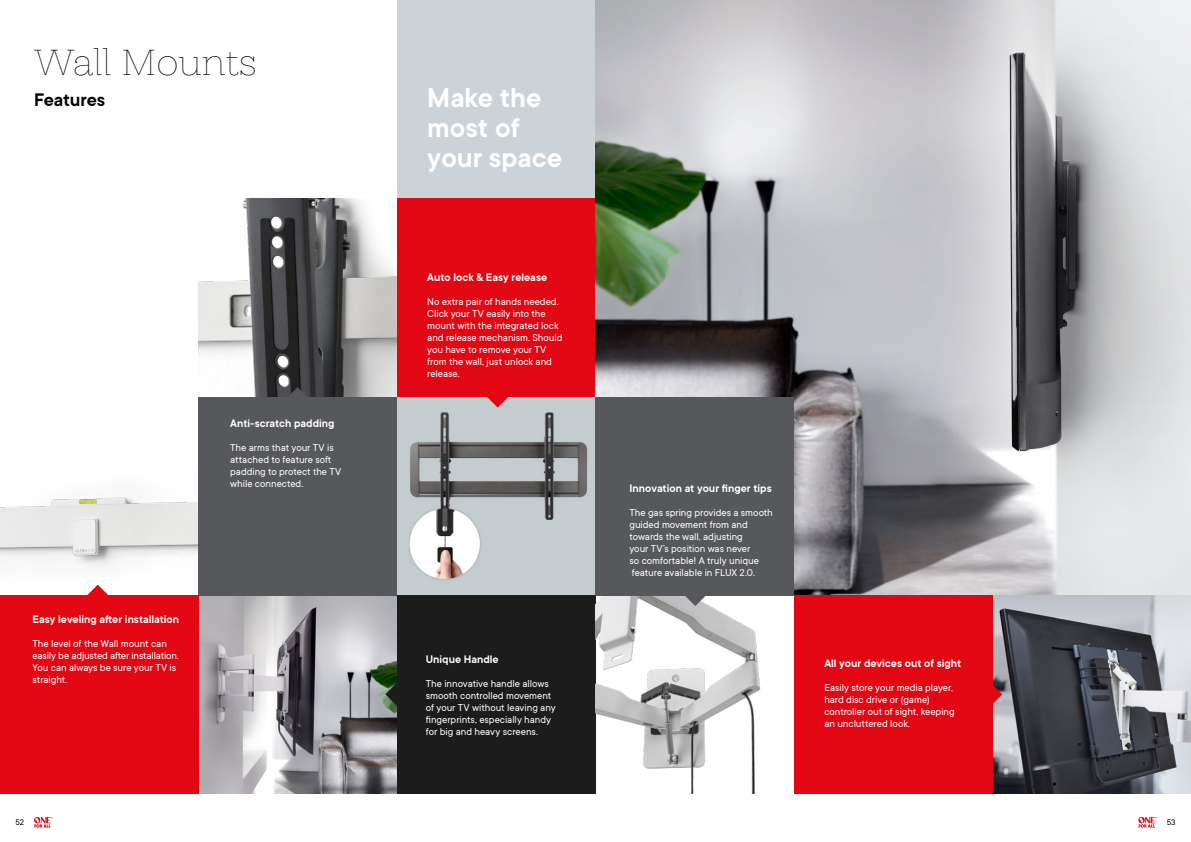
<style>
.page{position:relative;width:1191px;height:842px;background:#fff}
.page>*{position:absolute;margin:0;border:0;box-sizing:border-box;transform-origin:0 0}
.t1{font:200 36px "Hernandez Niu";color:#000}
.t2{font:600 30px/30px "TT Commons";color:#fff}
.t3{font:600 20px "TT Commons";letter-spacing:-.01em;color:#000}
.t4{font:600 12px "TT Commons";color:#fff}
.t5{font:11px/12px "TT Commons";letter-spacing:-.005em;color:#fff}
.t6{font:9px "TT Commons";color:#000}
</style>
<div class="page">
<svg style="left:34px;top:817px;width:19px;height:11px"></svg>
<svg style="left:1138px;top:817px;width:19px;height:11px"></svg>
<img style="left:397px;top:397px;width:198px;height:198px">
<img style="left:0;top:497px;width:198px;height:88px">
<img style="left:198px;top:595px;width:199px;height:199px">
<div style="left:397px;top:595px;width:198px;height:199px;background:#1c1c1c"></div>
<svg style="left:385px;top:675px;width:12px;height:38px"></svg>
<svg style="left:479px;top:397px;width:37px;height:11px"></svg>
<svg style="left:87px;top:585px;width:21px;height:10px"></svg>
<div style="left:397px;top:0;width:198px;height:198px;background:#ccd3d8"></div>
<img style="left:198px;top:198px;width:199px;height:199px">
<div style="left:198px;top:397px;width:199px;height:198px;background:#57585b"></div>
<svg style="left:279px;top:387px;width:37px;height:10px"></svg>
<div style="left:397px;top:198px;width:198px;height:199px;background:#e30613"></div>
<div style="left:0;top:595px;width:198px;height:199px;background:#e30613"></div>
<img style="left:595px;top:595px;width:199px;height:199px">
<svg style="left:676px;top:595px;width:38px;height:11px"></svg>
<img style="left:596px;top:0;width:595px;height:595px">
<img style="left:992px;top:595px;width:199px;height:199px">
<div style="left:794px;top:595px;width:198px;height:199px;background:#e30613"></div>
<svg style="left:992px;top:675px;width:10px;height:38px"></svg>
<div style="left:595px;top:397px;width:199px;height:198px;background:#57585b"></div>
<h1 class="t1" style="left:34px;top:41px;width:224px">Wall Mounts</h1>
<h3 class="t3" style="left:34px;top:89px;width:73px">Features</h3>
<p class="t4" style="left:33px;top:612px;width:148px">Easy leveling after installation</p>
<p class="t5" style="left:33px;top:637px;width:148px">The level of the Wall mount can easily be adjusted after installation.<br>You can always be sure your TV is straight.</p>
<p class="t4" style="left:230px;top:417px;width:106px">Anti-scratch padding</p>
<p class="t5" style="left:230px;top:442px;width:113px">The arms that your TV is attached to feature soft padding to protect the TV while connected.</p>
<h2 class="t2" style="left:427px;top:83px;width:136px">Make the most of your space</h2>
<p class="t4" style="left:427px;top:271px;width:121px">Auto lock &amp; Easy release</p>
<p class="t5" style="left:427px;top:296px;width:137px">No extra pair of hands needed.<br>Click your TV easily into the mount with the integrated lock and release mechanism. Should you have to remove your TV from the wall, just unlock and release.</p>
<p class="t4" style="left:426px;top:652px;width:74px">Unique Handle</p>
<p class="t5" style="left:426px;top:678px;width:131px">The innovative handle allows smooth controlled movement of your TV without leaving any fingerprints, especially handy for big and heavy screens.</p>
<p class="t4" style="left:629px;top:482px;width:144px">Innovation at your finger tips</p>
<p class="t5" style="left:629px;top:507px;width:145px">The gas spring provides a smooth guided movement from and towards the wall, adjusting<br>your TV’s position was never<br>so comfortable! A truly unique feature available in FLUX 2.0.</p>
<p class="t4" style="left:824px;top:657px;width:139px">All your devices out of sight</p>
<p class="t5" style="left:824px;top:682px;width:132px">Easily store your media player, hard disc drive or (game) controller out of sight, keeping an uncluttered look.</p>
<p class="t6" style="left:15px;top:818px;width:10px">52</p>
<p class="t6" style="left:1166px;top:818px;width:10px">53</p>
</div>
